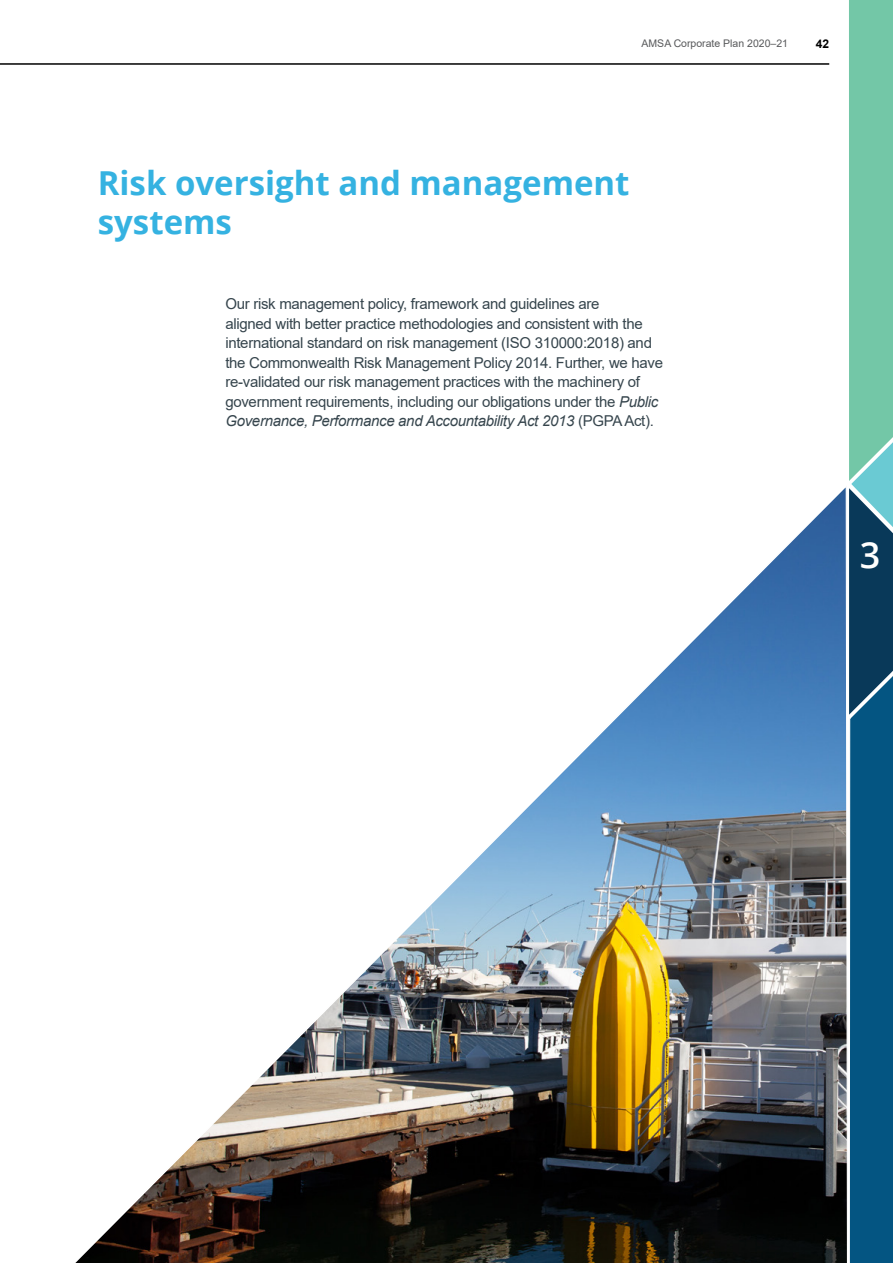
<style>
.page{position:relative;width:893px;height:1263px;background:#fff}
.page>*{position:absolute;margin:0;border:0;box-sizing:border-box;transform-origin:0 0}
.t1{font:600 36px "Open Sans";color:#fff}
.t2{font:700 33px/39px "Open Sans";color:#35b2e1}
.t3{font:15px/19.5px "Arial";letter-spacing:-.02em;color:#36454d}
.t4{font:700 12px "Arial";color:#000}
.t5{font:10.5px "Arial";color:#58595b}
.s1{font-style:italic}
</style>
<div class="page">
<svg style="left:849px;top:0;width:44px;height:1263px;background:#36828f"></svg>
<img style="left:75px;top:487px;width:773px;height:776px">
<hr style="left:0;top:64px;width:829px;height:1px;background:#000">
<p class="t5" style="left:642px;top:36px;width:148px">AMSA Corporate Plan 2020–21</p>
<p class="t4" style="left:816px;top:35px;width:15px">42</p>
<h2 class="t2" style="left:98px;top:163px;width:533px">Risk oversight and management systems</h2>
<p class="t3" style="left:225px;top:294px;width:439px">Our risk management policy, framework and guidelines are<br>aligned with better practice methodologies and consistent with the international standard on risk management (ISO 310000:2018) and the Commonwealth Risk Management Policy 2014. Further, we have re-validated our risk management practices with the machinery of government requirements, including our obligations under the <span class="s1">Public Governance, Performance and Accountability Act 2013</span> (PGPA Act).</p>
<h1 class="t1" style="left:860px;top:530px;width:22px">3</h1>
</div>
